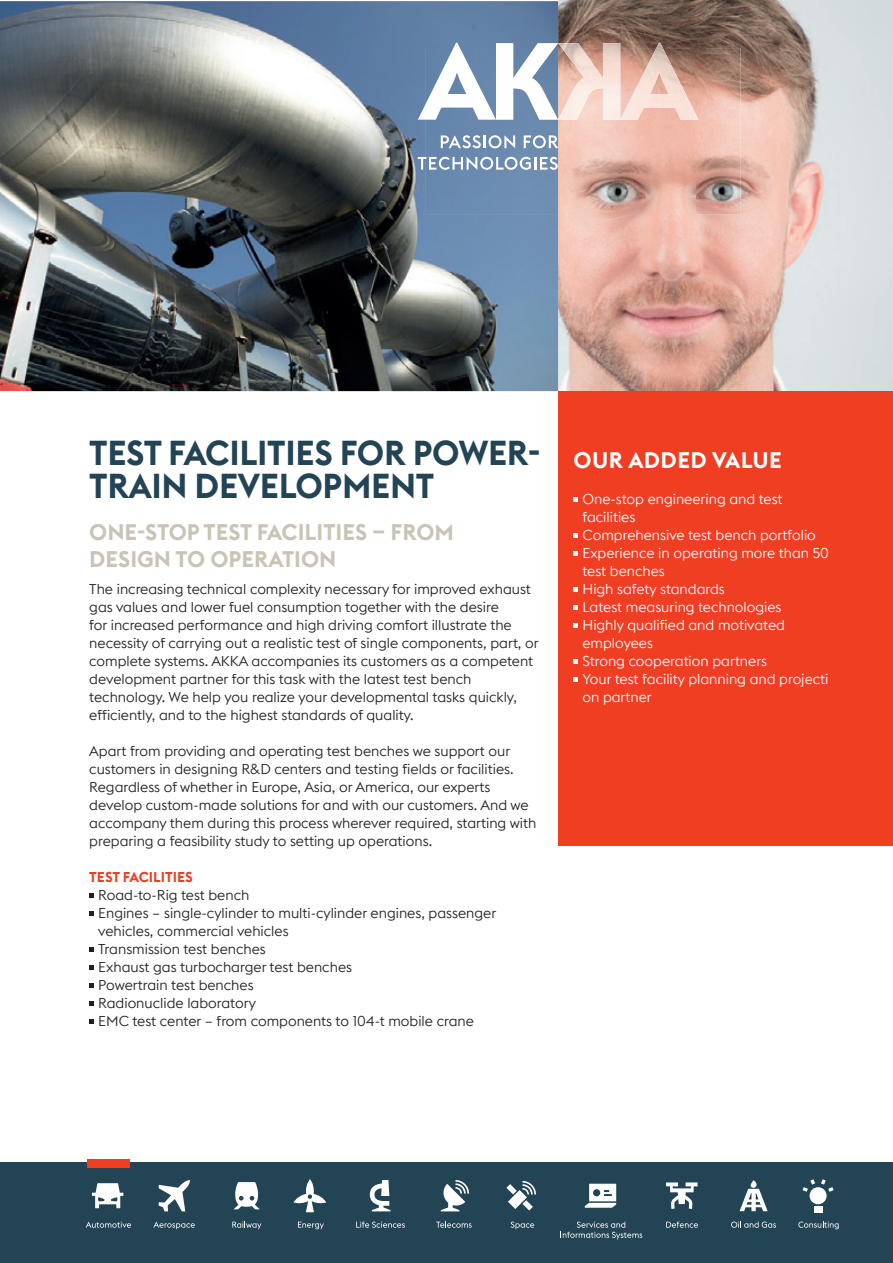
<style>
.page{position:relative;width:893px;height:1263px;background:#fff}
.page>*{position:absolute;margin:0;border:0;box-sizing:border-box;transform-origin:0 0}
.t1{font:600 34.5px/33px "Euclid Flex B";letter-spacing:-.01em;color:#245}
.t2{font:600 22.5px/27px "Euclid Flex B";color:#c9c4b5}
.t3{font:300 14.25px/18px "Euclid Flex B";color:#231f20}
.t4{font:300 14.25px/18px "Euclid Flex B";color:#fff}
.t5{font:600 14.25px "Euclid Flex B";color:#ef3e22}
</style>
<div class="page">
<div style="left:0;top:1162px;width:893px;height:101px;background:#245"></div>
<div style="left:87px;top:1159px;width:42px;height:9px;background:#ef3e22"></div>
<svg style="left:92px;top:1183px;width:31px;height:25px"></svg>
<svg style="left:159px;top:1180px;width:31px;height:31px"></svg>
<svg style="left:441px;top:1180px;width:28px;height:31px"></svg>
<svg style="left:506px;top:1181px;width:30px;height:29px"></svg>
<svg style="left:370px;top:1180px;width:20px;height:31px"></svg>
<svg style="left:294px;top:1179px;width:32px;height:33px"></svg>
<svg style="left:234px;top:1182px;width:26px;height:27px"></svg>
<svg style="left:666px;top:1182px;width:32px;height:27px"></svg>
<svg style="left:739px;top:1180px;width:29px;height:31px"></svg>
<svg style="left:821px;top:1179px;width:13px;height:13px"></svg>
<svg style="left:803px;top:1179px;width:12px;height:13px"></svg>
<div style="left:809px;top:1187px;width:18px;height:17px;background:#fff;border-radius:50%"></div>
<div style="left:814px;top:1206px;width:8px;height:6px;background:#fff"></div>
<svg style="left:585px;top:1184px;width:31px;height:24px"></svg>
<svg style="left:86px;top:1221px;width:45px;height:7px"></svg>
<svg style="left:232px;top:1221px;width:29px;height:8px"></svg>
<svg style="left:298px;top:1221px;width:26px;height:8px"></svg>
<svg style="left:356px;top:1221px;width:49px;height:7px"></svg>
<svg style="left:436px;top:1221px;width:36px;height:7px"></svg>
<svg style="left:511px;top:1221px;width:23px;height:8px"></svg>
<svg style="left:666px;top:1221px;width:32px;height:7px"></svg>
<svg style="left:731px;top:1221px;width:45px;height:7px"></svg>
<svg style="left:798px;top:1221px;width:41px;height:8px"></svg>
<svg style="left:562px;top:1221px;width:80px;height:18px"></svg>
<svg style="left:153px;top:1221px;width:42px;height:8px"></svg>
<img style="left:558px;top:0;width:335px;height:391px">
<div style="left:558px;top:391px;width:335px;height:455px;background:#ef3e22"></div>
<svg style="left:573px;top:497px;width:5px;height:5px"></svg>
<svg style="left:573px;top:533px;width:5px;height:5px"></svg>
<svg style="left:573px;top:551px;width:5px;height:5px"></svg>
<svg style="left:573px;top:587px;width:5px;height:5px"></svg>
<svg style="left:573px;top:605px;width:5px;height:5px"></svg>
<svg style="left:573px;top:623px;width:5px;height:5px"></svg>
<svg style="left:573px;top:659px;width:5px;height:5px"></svg>
<svg style="left:573px;top:677px;width:5px;height:5px"></svg>
<svg style="left:89px;top:893px;width:5px;height:5px"></svg>
<svg style="left:89px;top:911px;width:5px;height:5px"></svg>
<svg style="left:89px;top:947px;width:5px;height:5px"></svg>
<svg style="left:89px;top:965px;width:5px;height:5px"></svg>
<svg style="left:89px;top:983px;width:5px;height:5px"></svg>
<svg style="left:89px;top:1001px;width:5px;height:5px"></svg>
<svg style="left:89px;top:1019px;width:5px;height:5px"></svg>
<img style="left:0;top:1px;width:558px;height:390px">
<img style="left:425px;top:48px;width:316px;height:167px">
<img style="left:559px;top:43px;width:61px;height:77px">
<svg style="left:418px;top:43px;width:141px;height:77px"></svg>
<svg style="left:656px;top:43px;width:7px;height:5px"></svg>
<img style="left:620px;top:48px;width:78px;height:72px">
<svg style="left:441px;top:135px;width:74px;height:13px"></svg>
<svg style="left:524px;top:135px;width:34px;height:13px"></svg>
<svg style="left:418px;top:157px;width:140px;height:13px"></svg>
<h1 class="t1" style="left:89px;top:436px;width:694px">TEST FACILITIES FOR POWER- <sub>OUR</sub> <sub>ADDED</sub> <sub>VALUE<br></sub>TRAIN DEVELOPMENT</h1>
<h2 class="t2" style="left:89px;top:518px;width:366px">ONE-STOP TEST FACILITIES – FROM<br>DESIGN TO OPERATION</h2>
<p class="t3" style="left:89px;top:580px;width:451px">The increasing technical complexity necessary for improved exhaust gas values and lower fuel consumption together with the desire<br>for increased performance and high driving comfort illustrate the necessity of carrying out a realistic test of single components, part, or complete systems. AKKA accompanies its customers as a competent development partner for this task with the latest test bench technology. We help you realize your developmental tasks quickly, efficiently, and to the highest standards of quality.</p>
<p class="t3" style="left:89px;top:742px;width:448px">Apart from providing and operating test benches we support our customers in designing R&amp;D centers and testing fields or facilities.<br>Regardless of whether in Europe, Asia, or America, our experts develop custom-made solutions for and with our customers. And we accompany them during this process wherever required, starting with preparing a feasibility study to setting up operations.</p>
<p class="t5" style="left:89px;top:868px;width:105px">TEST FACILITIES</p>
<p class="t3" style="left:98px;top:886px;width:399px">Road-to-Rig test bench<br>Engines – single-cylinder to multi-cylinder engines, passenger vehicles, commercial vehicles<br>Transmission test benches<br>Exhaust gas turbocharger test benches<br>Powertrain test benches<br>Radionuclide laboratory<br>EMC test center – from components to 104-t mobile crane</p>
<p class="t4" style="left:582px;top:490px;width:248px">One-stop engineering and test facilities<br>Comprehensive test bench portfolio<br>Experience in operating more than 50 test benches<br>High safety standards<br>Latest measuring technologies<br>Highly qualified and motivated employees<br>Strong cooperation partners<br>Your test facility planning and projecti on partner</p>
</div>
